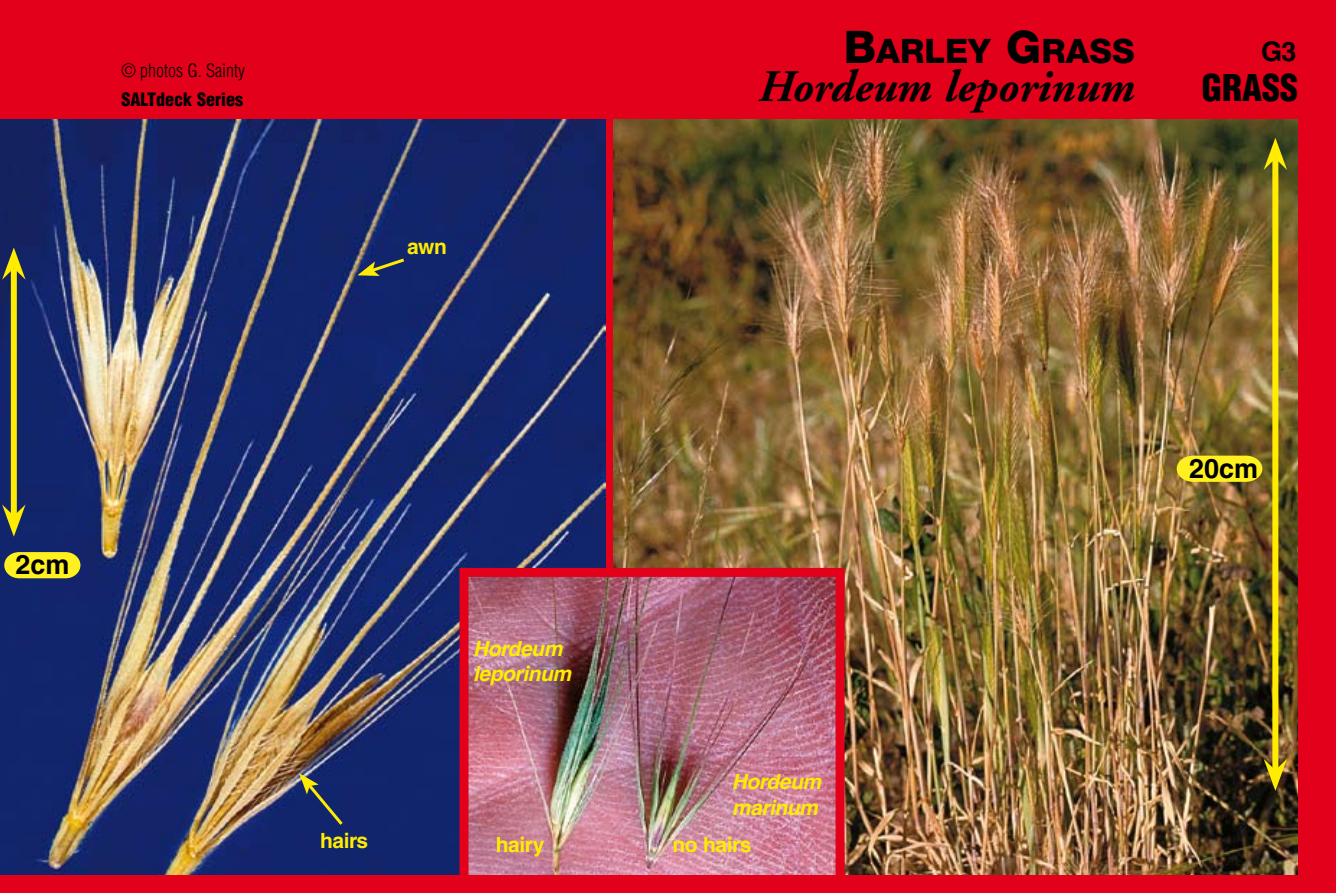
<style>
.page{position:relative;width:1336px;height:893px;background:#fff}
.page>*{position:absolute;margin:0;border:0;box-sizing:border-box;transform-origin:0 0}
.t1{font:italic 700 45px "Adobe Garamond";color:#000}
.t2{font:900 condensed 36px "Helvetica";color:#000}
.t3{font:800 33.6px "Helvetica Neue";color:#000}
.t4{font:700 27px "Helvetica";color:#000}
.t5{font:italic 700 21px/25.2px "Helvetica";letter-spacing:-.02em;color:#ffec00}
.t6{font:700 21px "Helvetica";letter-spacing:-.02em;color:#ffec00}
.t7{font:300 condensed 18px "Helvetica";color:#000}
.t8{font:900 condensed 18px "Helvetica";color:#000}
.s1{font-size:45px}
</style>
<div class="page">
<div style="left:0;top:0;width:1335px;height:893px;background:#e2001a"></div>
<img style="left:0;top:119px;width:605px;height:756px">
<svg style="left:4px;top:552px;width:76px;height:26px;background:#ebdf25"></svg>
<div style="left:11px;top:268px;width:6px;height:248px;background:#ffec00"></div>
<svg style="left:2px;top:504px;width:24px;height:33px"></svg>
<svg style="left:2px;top:247px;width:24px;height:33px"></svg>
<img style="left:613px;top:119px;width:683px;height:756px">
<div style="left:1272px;top:159px;width:6px;height:611px;background:#ffec00"></div>
<svg style="left:1263px;top:759px;width:23px;height:32px"></svg>
<svg style="left:1263px;top:138px;width:23px;height:32px"></svg>
<svg style="left:1176px;top:456px;width:86px;height:26px;background:#f3e420"></svg>
<svg style="left:299px;top:773px;width:47px;height:55px;background:#2c3b61"></svg>
<img style="left:469px;top:578px;width:365px;height:296px">
<div style="left:459px;top:568px;width:385px;height:316px;border:9px solid #e2001a"></div>
<svg style="left:357px;top:256px;width:50px;height:20px"></svg>
<div style="left:0;top:876px;width:1335px;height:17px;background:#e2001a"></div>
<p class="t7" style="left:121px;top:59px;width:125px">© photos G. Sainty</p>
<p class="t8" style="left:121px;top:88px;width:123px">SALTdeck Series</p>
<p class="t6" style="left:407px;top:234px;width:41px">awn</p>
<h3 class="t3" style="left:843px;top:31px;width:292px"><span class="s1">B</span>ARLEY <span class="s1">G</span>RASS</h3>
<h1 class="t1" style="left:758px;top:62px;width:377px">Hordeum leporinum</h1>
<h2 class="t2" style="left:1201px;top:65px;width:98px">grass</h2>
<p class="t4" style="left:1260px;top:35px;width:37px">G3</p>
<p class="t4" style="left:16px;top:548px;width:56px">2cm</p>
<p class="t6" style="left:320px;top:828px;width:50px">hairs</p>
<p class="t5" style="left:473px;top:636px;width:99px">Hordeum leporinum</p>
<p class="t5" style="left:731px;top:769px;width:91px">Hordeum marinum</p>
<p class="t6" style="left:495px;top:832px;width:50px">hairy</p>
<p class="t6" style="left:672px;top:832px;width:81px">no hairs</p>
<p class="t4" style="left:1188px;top:452px;width:71px">20cm</p>
</div>
